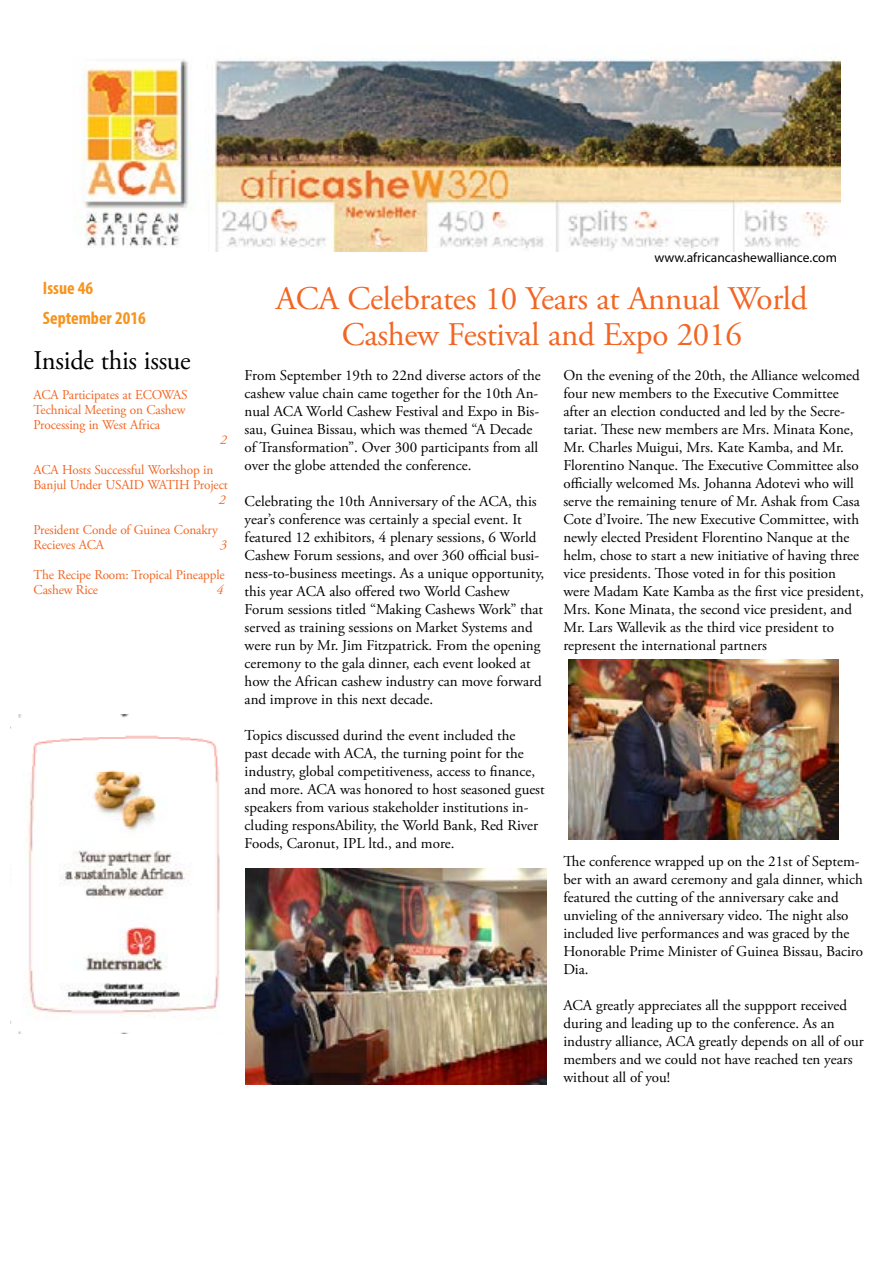
<style>
.page{position:relative;width:893px;height:1263px;background:#fff}
.page>*{position:absolute;margin:0;border:0;box-sizing:border-box;transform-origin:0 0}
.t1{font:33px/36px "Adobe Garamond Pro";letter-spacing:-.01em;color:#f26522;text-align:center}
.t2{font:27px "Adobe Garamond Pro";letter-spacing:-.01em;color:#000}
.t3{font:700 condensed 18px/30px "Myriad Pro";color:#f7941e}
.t4{font:15px/18px "Adobe Garamond Pro";color:#000}
.t5{font:13.5px/15px "Adobe Garamond Pro";letter-spacing:-.01em;color:#f26522}
.t6{font:13.5px "Myriad Pro";color:#000}
.t7{font:italic 13.5px "Adobe Garamond Pro";color:#f26522}
</style>
<div class="page">
<img style="left:73px;top:45px;width:768px;height:207px">
<img style="left:10px;top:714px;width:210px;height:320px">
<img style="left:246px;top:868px;width:301px;height:216px">
<img style="left:568px;top:659px;width:271px;height:180px">
<p class="t6" style="left:654px;top:249px;width:184px">www.africancashewalliance.com</p>
<p class="t3" style="left:43px;top:273px;width:104px">Issue 46<br>September 2016</p>
<h1 class="t1" style="left:276px;top:282px;width:533px">ACA Celebrates 10 Years at Annual World<br>Cashew Festival and Expo 2016</h1>
<p class="t4" style="left:245px;top:367px;width:297px">From September 19th to 22nd diverse actors of the cashew value chain came together for the 10th An&shy;nual ACA World Cashew Festival and Expo in Bis&shy;sau, Guinea Bissau, which was themed “A Decade of Transformation”. Over 300 participants from all over the globe attended the conference.</p>
<p class="t4" style="left:245px;top:493px;width:301px">Celebrating the 10th Anniversary of the ACA, this year’s conference was certainly a special event. It featured 12 exhibitors, 4 plenary sessions, 6 World Cashew Forum sessions, and over 360 official busi&shy;ness-to-business meetings. As a unique opportunity, this year ACA also offered two World Cashew Forum sessions titled “Making Cashews Work” that served as training sessions on Market Systems and were run by Mr. Jim Fitzpatrick. From the opening ceremony to the gala dinner, each event looked at how the African cashew industry can move forward and improve in this next decade.</p>
<p class="t4" style="left:245px;top:727px;width:302px">Topics discussed durind the event included the<br>past decade with ACA, the turning point for the industry, global competitiveness, access to finance, and more. ACA was honored to host seasoned guest speakers from various stakeholder institutions in&shy;cluding responsAbility, the World Bank, Red River Foods, Caronut, IPL ltd., and more.</p>
<h2 class="t2" style="left:34px;top:344px;width:159px">Inside this issue</h2>
<p class="t5" style="left:34px;top:388px;width:156px">ACA Participates at ECOWAS<br>Technical Meeting on Cashew<br>Processing in West Africa</p>
<p class="t4" style="left:563px;top:367px;width:302px">On the evening of the 20th, the Alliance welcomed four new members to the Executive Committee after an election conducted and led by the Secre&shy;tariat. These new members are Mrs. Minata Kone, Mr. Charles Muigui, Mrs. Kate Kamba, and Mr.<br>Florentino Nanque. The Executive Committee also officially welcomed Ms. Johanna Adotevi who will serve the remaining tenure of Mr. Ashak from Casa Cote d’Ivoire. The new Executive Committee, with newly elected President Florentino Nanque at the helm, chose to start a new initiative of having three vice presidents. Those voted in for this position were Madam Kate Kamba as the first vice president, Mrs. Kone Minata, the second vice president, and Mr. Lars Wallevik as the third vice president to represent the international partners</p>
<p class="t7" style="left:220px;top:432px;width:8px">2</p>
<p class="t5" style="left:34px;top:463px;width:196px">ACA Hosts Successful Workshop in<br>Banjul Under USAID WATIH Project</p>
<p class="t7" style="left:219px;top:492px;width:8px">2</p>
<p class="t5" style="left:34px;top:523px;width:186px">President Conde of Guinea Conakry<br>Recieves ACA</p>
<p class="t7" style="left:220px;top:537px;width:8px">3</p>
<p class="t5" style="left:34px;top:568px;width:193px">The Recipe Room: Tropical Pineapple<br>Cashew Rice</p>
<p class="t7" style="left:217px;top:582px;width:8px">4</p>
<p class="t4" style="left:563px;top:853px;width:301px">The conference wrapped up on the 21st of Septem&shy;ber with an award ceremony and gala dinner, which featured the cutting of the anniversary cake and unvieling of the anniversary video. The night also included live performances and was graced by the Honorable Prime Minister of Guinea Bissau, Baciro Dia.</p>
<p class="t4" style="left:563px;top:997px;width:302px">ACA greatly appreciates all the suppport received during and leading up to the conference. As an industry alliance, ACA greatly depends on all of our members and we could not have reached ten years without all of you!</p>
</div>
